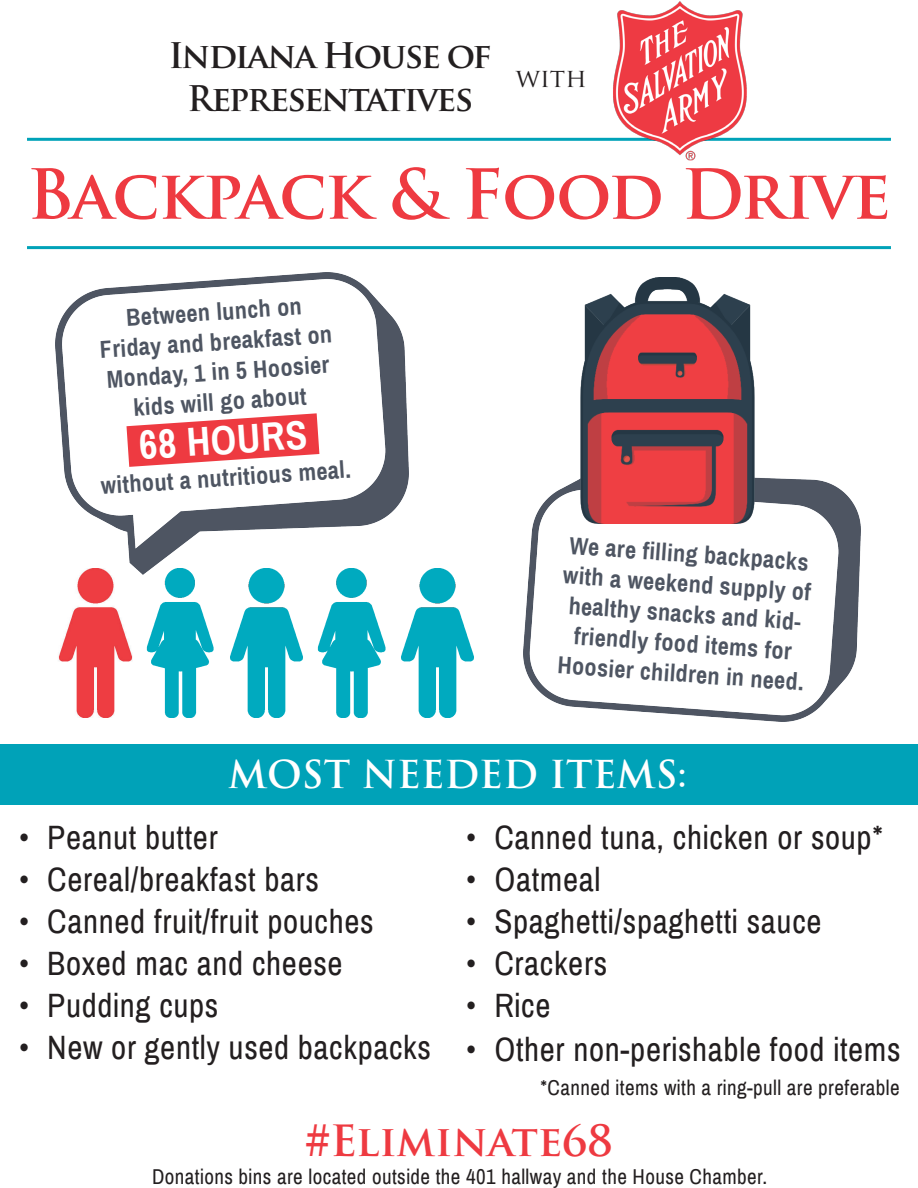
<style>
.page{position:relative;width:918px;height:1188px;background:#fff}
.page>*{position:absolute;margin:0;border:0;box-sizing:border-box;transform-origin:0 0}
.t1{font:700 67.05px "Trajan Pro";letter-spacing:-.02em;color:#ee3a41}
.t2{font:700 42px "Trajan Pro";color:#ee3a41}
.t3{font:700 39.6px "Archivo Narrow";color:#fff}
.t4{font:700 37.5px "Trajan Pro";color:#fff}
.t5{font:700 34.35px/43.2px "Trajan Pro";letter-spacing:-.05em;color:#231f20;text-align:center}
.t6{font:33px "Archivo Narrow";letter-spacing:.02em;color:#231f20}
.t7{font:25.2px "Trajan Pro";color:#231f20}
.t8{font:700 24px/30px "Archivo Narrow";color:#4e5562;text-align:center}
.t9{font:21px "Archivo Narrow";letter-spacing:.02em;color:#231f20}
</style>
<div class="page">
<hr style="left:27px;top:246px;width:864px;height:3px;background:#00a2b8">
<hr style="left:27px;top:138px;width:864px;height:3px;background:#00a2b8">
<img style="left:58px;top:575px;width:75px;height:143px">
<img style="left:146px;top:575px;width:68px;height:143px">
<img style="left:230px;top:575px;width:73px;height:143px">
<img style="left:318px;top:575px;width:68px;height:143px">
<img style="left:401px;top:569px;width:73px;height:149px">
<img style="left:524px;top:479px;width:336px;height:242px">
<img style="left:55px;top:273px;width:353px;height:302px">
<div style="left:0;top:744px;width:918px;height:60px;background:#00a2b8"></div>
<img style="left:611px;top:2px;width:139px;height:159px">
<img style="left:545px;top:278px;width:246px;height:246px">
<svg style="left:127px;top:413px;width:192px;height:54px"></svg>
<p class="t5" style="left:168px;top:34px;width:325px">Indiana House of<br>Representatives</p>
<p class="t7" style="left:516px;top:62px;width:72px">with</p>
<p class="t1" style="left:27px;top:153px;width:865px">Backpack &amp; Food Drive</p>
<p class="t8" style="left:97px;top:305px;width:234px;rotate:-4deg">Between lunch on<br>Friday and breakfast on<br>Monday, 1 in 5 Hoosier kids will go about</p>
<p class="t3" style="left:138px;top:422px;width:170px;rotate:-4deg">68 HOURS</p>
<p class="t8" style="left:100px;top:471px;width:252px;rotate:-4deg">without a nutritious meal.</p>
<p class="t8" style="left:566px;top:530px;width:250px;rotate:4deg">We are filling backpacks with a weekend supply of healthy snacks and kid&shy;friendly food items for<br>Hoosier children in need.</p>
<p class="t4" style="left:228px;top:751px;width:460px">MOST NEEDED ITEMS:</p>
<p class="t6" style="left:20px;top:818px;width:200px">• Peanut butter</p>
<p class="t6" style="left:20px;top:860px;width:301px">• Cereal/breakfast bars</p>
<p class="t6" style="left:20px;top:902px;width:356px">• Canned fruit/fruit pouches</p>
<p class="t6" style="left:20px;top:944px;width:325px">• Boxed mac and cheese</p>
<p class="t6" style="left:20px;top:986px;width:200px">• Pudding cups</p>
<p class="t6" style="left:20px;top:1028px;width:413px">• New or gently used backpacks</p>
<p class="t6" style="left:467px;top:818px;width:418px">• Canned tuna, chicken or soup*</p>
<p class="t6" style="left:467px;top:860px;width:135px">• Oatmeal</p>
<p class="t6" style="left:467px;top:902px;width:356px">• Spaghetti/spaghetti sauce</p>
<p class="t6" style="left:467px;top:944px;width:142px">• Crackers</p>
<p class="t6" style="left:467px;top:986px;width:85px">• Rice</p>
<p class="t6" style="left:467px;top:1030px;width:436px">• Other non-perishable food items</p>
<p class="t9" style="left:540px;top:1075px;width:361px">*Canned items with a ring-pull are preferable</p>
<p class="t2" style="left:305px;top:1115px;width:309px">#Eliminate68</p>
<p class="t9" style="left:152px;top:1163px;width:617px">Donations bins are located outside the 401 hallway and the House Chamber.</p>
</div>
